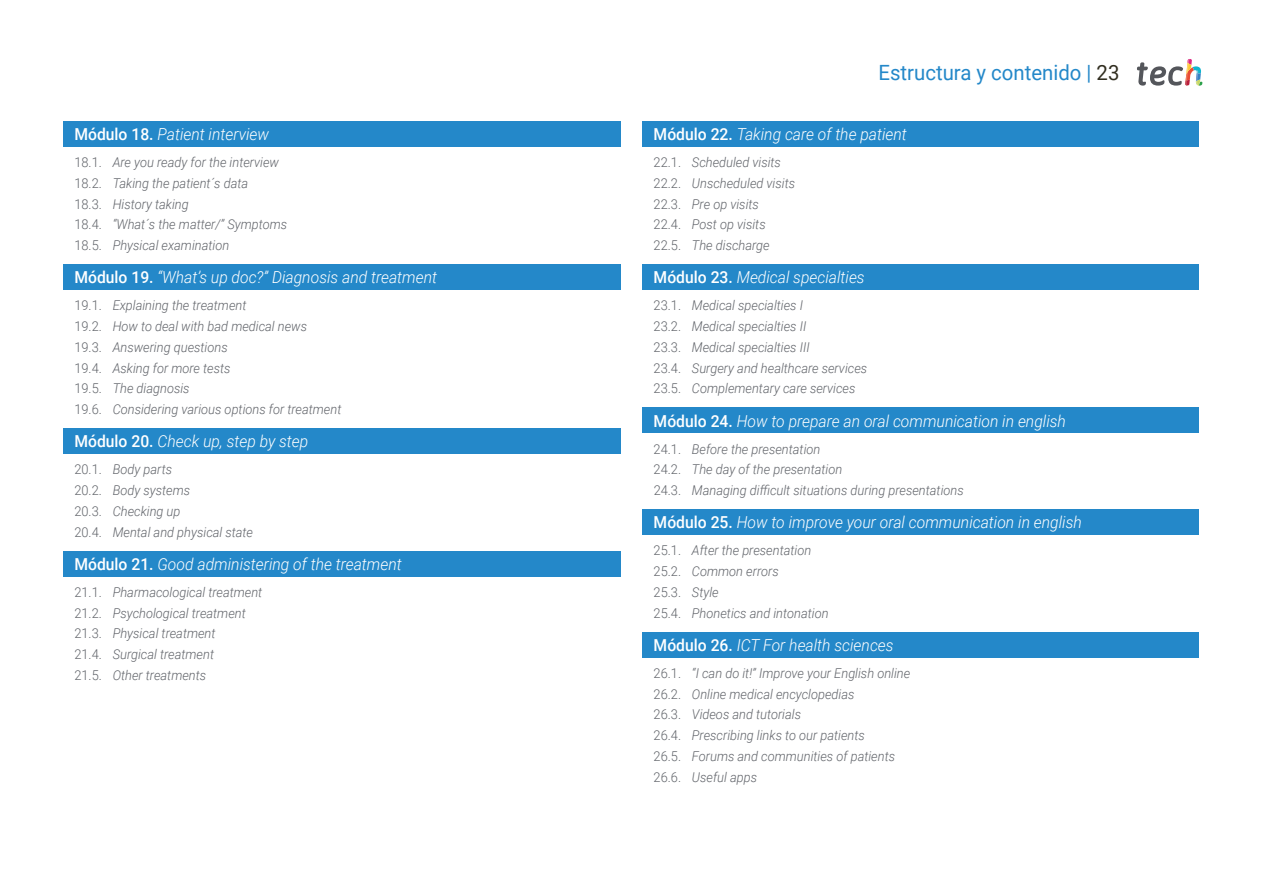
<style>
.page{position:relative;width:1263px;height:893px;background:#fff}
.page>*{position:absolute;margin:0;border:0;box-sizing:border-box;transform-origin:0 0}
.t1{font:21px "Roboto";color:#2488c9}
.t2{font:italic 300 16.5px "Roboto";color:#fff;scale:.95 1}
.t3{font:italic 300 13.5px/20.7px "Roboto";color:#61646a;scale:.95 1}
.s1{font-weight:500;font-style:normal}
.s2{font-style:normal}
.s3{color:#312e20}
</style>
<div class="page">
<div style="left:63px;top:121px;width:558px;height:25px;background:#2488c9"></div>
<div style="left:63px;top:264px;width:558px;height:25px;background:#2488c9"></div>
<div style="left:63px;top:428px;width:558px;height:25px;background:#2488c9"></div>
<div style="left:63px;top:551px;width:558px;height:25px;background:#2488c9"></div>
<svg style="left:1137px;top:59px;width:65px;height:27px"></svg>
<div style="left:643px;top:121px;width:556px;height:25px;background:#2488c9"></div>
<div style="left:643px;top:264px;width:556px;height:25px;background:#2488c9"></div>
<div style="left:643px;top:408px;width:556px;height:25px;background:#2488c9"></div>
<div style="left:643px;top:509px;width:556px;height:25px;background:#2488c9"></div>
<div style="left:643px;top:632px;width:556px;height:25px;background:#2488c9"></div>
<p class="t2" style="left:74px;top:123px;width:206px"><span class="s1">Módulo 18.</span> Patient interview</p>
<p class="t3" style="left:74px;top:151px;width:226px"><span class="s2">18.1.</span> Are you ready for the interview<br><span class="s2">18.2.</span> Taking the patient´s data<br><span class="s2">18.3.</span> History taking<br><span class="s2">18.4.</span> “What´s the matter/” Symptoms<br><span class="s2">18.5.</span> Physical examination</p>
<p class="t2" style="left:74px;top:266px;width:383px"><span class="s1">Módulo 19.</span> “What’s up doc?” Diagnosis and treatment</p>
<p class="t3" style="left:74px;top:295px;width:283px"><span class="s2">19.1.</span> Explaining the treatment<br><span class="s2">19.2.</span> How to deal with bad medical news<br><span class="s2">19.3.</span> Answering questions<br><span class="s2">19.4.</span> Asking for more tests<br><span class="s2">19.5.</span> The diagnosis<br><span class="s2">19.6.</span> Considering various options for treatment</p>
<p class="t2" style="left:74px;top:430px;width:248px"><span class="s1">Módulo 20.</span> Check up, step by step</p>
<p class="t3" style="left:74px;top:459px;width:190px"><span class="s2">20.1.</span> Body parts<br><span class="s2">20.2.</span> Body systems<br><span class="s2">20.3.</span> Checking up<br><span class="s2">20.4.</span> Mental and physical state</p>
<p class="t2" style="left:74px;top:552px;width:346px"><span class="s1">Módulo 21.</span> Good administering of the treatment</p>
<p class="t3" style="left:74px;top:581px;width:199px"><span class="s2">21.1.</span> Pharmacological treatment<br><span class="s2">21.2.</span> Psychological treatment<br><span class="s2">21.3.</span> Physical treatment<br><span class="s2">21.4.</span> Surgical treatment<br><span class="s2">21.5.</span> Other treatments</p>
<h1 class="t1" style="left:878px;top:57px;width:242px">Estructura y contenido | <span class="s3">23</span></h1>
<p class="t2" style="left:654px;top:123px;width:268px"><span class="s1">Módulo 22.</span> Taking care of the patient</p>
<p class="t3" style="left:654px;top:151px;width:150px"><span class="s2">22.1.</span> Scheduled visits<br><span class="s2">22.2.</span> Unscheduled visits<br><span class="s2">22.3.</span> Pre op visits<br><span class="s2">22.4.</span> Post op visits<br><span class="s2">22.5.</span> The discharge</p>
<p class="t2" style="left:654px;top:266px;width:224px"><span class="s1">Módulo 23.</span> Medical specialties</p>
<p class="t3" style="left:654px;top:295px;width:226px"><span class="s2">23.1.</span> Medical specialties I<br><span class="s2">23.2.</span> Medical specialties II<br><span class="s2">23.3.</span> Medical specialties III<br><span class="s2">23.4.</span> Surgery and healthcare services<br><span class="s2">23.5.</span> Complementary care services</p>
<p class="t2" style="left:654px;top:409px;width:436px"><span class="s1">Módulo 24.</span> How to prepare an oral communication in english</p>
<p class="t3" style="left:654px;top:438px;width:328px"><span class="s2">24.1.</span> Before the presentation<br><span class="s2">24.2.</span> The day of the presentation<br><span class="s2">24.3.</span> Managing difficult situations during presentations</p>
<p class="t2" style="left:654px;top:511px;width:452px"><span class="s1">Módulo 25.</span> How to improve your oral communication in english</p>
<p class="t3" style="left:654px;top:540px;width:186px"><span class="s2">25.1.</span> After the presentation<br><span class="s2">25.2.</span> Common errors<br><span class="s2">25.3.</span> Style<br><span class="s2">25.4.</span> Phonetics and intonation</p>
<p class="t2" style="left:654px;top:633px;width:254px"><span class="s1">Módulo 26.</span> ICT For health sciences</p>
<p class="t3" style="left:654px;top:662px;width:272px"><span class="s2">26.1.</span> “I can do it!” Improve your English online <span class="s2">26.2.</span> Online medical encyclopedias<br><span class="s2">26.3.</span> Videos and tutorials<br><span class="s2">26.4.</span> Prescribing links to our patients<br><span class="s2">26.5.</span> Forums and communities of patients <span class="s2">26.6.</span> Useful apps</p>
</div>
